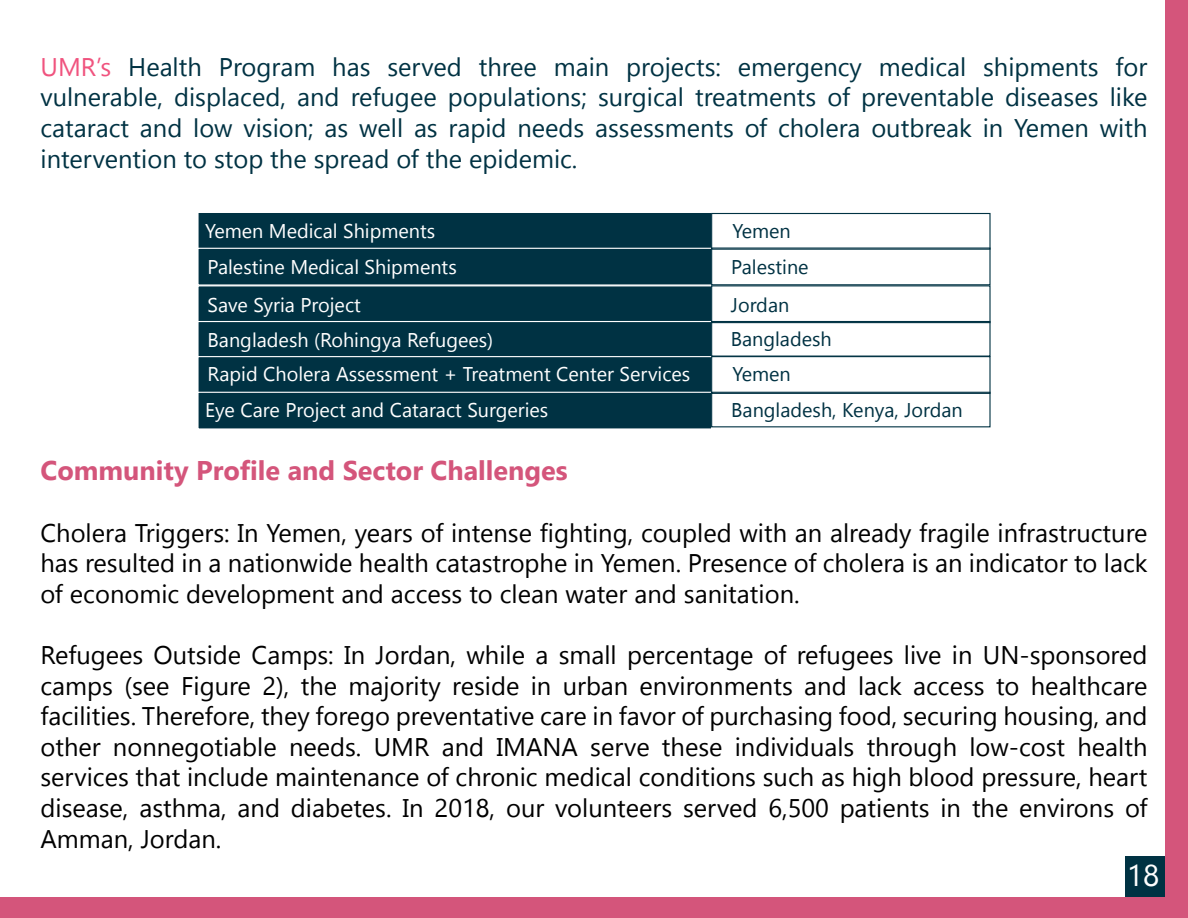
<style>
.page{position:relative;width:1188px;height:918px;background:#fff}
.page>*{position:absolute;margin:0;border:0;box-sizing:border-box;transform-origin:0 0}
.t1{font:30px "Gadugi";color:#fff}
.t2{font:700 27px "Gadugi";color:#d4557b}
.t3{font:25.5px/30.6px "Gadugi";color:#000;text-align:justify}
.t4{font:25.5px/30.6px "Gadugi";color:#003243;text-align:justify}
.t5{font:19.8px/37.7px "Gadugi";color:#fff}
.t6{font:19.8px/35.2px "Gadugi";color:#003243}
.s1{color:#f0537e}
</style>
<div class="page">
<div style="left:197px;top:212px;width:515px;height:38px;background:#003243;border:1px solid #fff"></div>
<div style="left:197px;top:248px;width:515px;height:38px;background:#003243;border:1px solid #fff"></div>
<div style="left:197px;top:285px;width:515px;height:38px;background:#003243;border:1px solid #fff"></div>
<div style="left:197px;top:321px;width:515px;height:38px;background:#003243;border:1px solid #fff"></div>
<div style="left:711px;top:213px;width:280px;height:37px;border:1px solid #003243"></div>
<div style="left:711px;top:248px;width:280px;height:37px;border:1px solid #003243"></div>
<div style="left:711px;top:285px;width:280px;height:38px;border:1px solid #003243"></div>
<div style="left:711px;top:321px;width:280px;height:36px;border:1px solid #003243"></div>
<div style="left:197px;top:356px;width:515px;height:38px;background:#003243;border:1px solid #fff"></div>
<div style="left:197px;top:392px;width:515px;height:38px;background:#003243;border:1px solid #fff"></div>
<div style="left:711px;top:356px;width:280px;height:38px;border:1px solid #003243"></div>
<div style="left:711px;top:392px;width:280px;height:35px;border:1px solid #003243"></div>
<div style="left:1125px;top:856px;width:41px;height:41px;background:#003243"></div>
<div style="left:1166px;top:0;width:22px;height:918px;background:#d4557b"></div>
<div style="left:0;top:897px;width:1188px;height:21px;background:#d4557b"></div>
<p class="t4" style="left:40px;top:51px;width:1109px"><span class="s1">UMR’s</span> Health Program has served three main projects: emergency medical shipments for vulnerable, displaced, and refugee populations; surgical treatments of preventable diseases like cataract and low vision; as well as rapid needs assessments of cholera outbreak in Yemen with intervention to stop the spread of the epidemic.</p>
<p class="t5" style="left:205px;top:212px;width:232px">Yemen Medical Shipments</p>
<p class="t6" style="left:731px;top:214px;width:79px">Yemen<br>Palestine</p>
<p class="t6" style="left:731px;top:287px;width:234px">Jordan<br>Bangladesh<br>Yemen<br>Bangladesh, Kenya, Jordan</p>
<p class="t5" style="left:208px;top:248px;width:251px">Palestine Medical Shipments<br>Save Syria Project</p>
<p class="t5" style="left:208px;top:324px;width:484px;line-height:33.5px">Bangladesh (Rohingya Refugees)<br>Rapid Cholera Assessment + Treatment Center Services</p>
<p class="t5" style="left:205px;top:391px;width:345px">Eye Care Project and Cataract Surgeries</p>
<p class="t2" style="left:40px;top:455px;width:529px">Community Profile and Sector Challenges</p>
<p class="t3" style="left:40px;top:517px;width:1109px">Cholera Triggers: In Yemen, years of intense fighting, coupled with an already fragile infrastructure has resulted in a nationwide health catastrophe in Yemen. Presence of cholera is an indicator to lack of economic development and access to clean water and sanitation.</p>
<p class="t3" style="left:40px;top:640px;width:1109px">Refugees Outside Camps: In Jordan, while a small percentage of refugees live in UN-sponsored camps (see Figure 2), the majority reside in urban environments and lack access to healthcare facilities. Therefore, they forego preventative care in favor of purchasing food, securing housing, and other nonnegotiable needs. UMR and IMANA serve these individuals through low-cost health services that include maintenance of chronic medical conditions such as high blood pressure, heart disease, asthma, and diabetes. In 2018, our volunteers served 6,500 patients in the environs of Amman, Jordan.</p>
<p class="t1" style="left:1127px;top:858px;width:34px">18</p>
</div>
